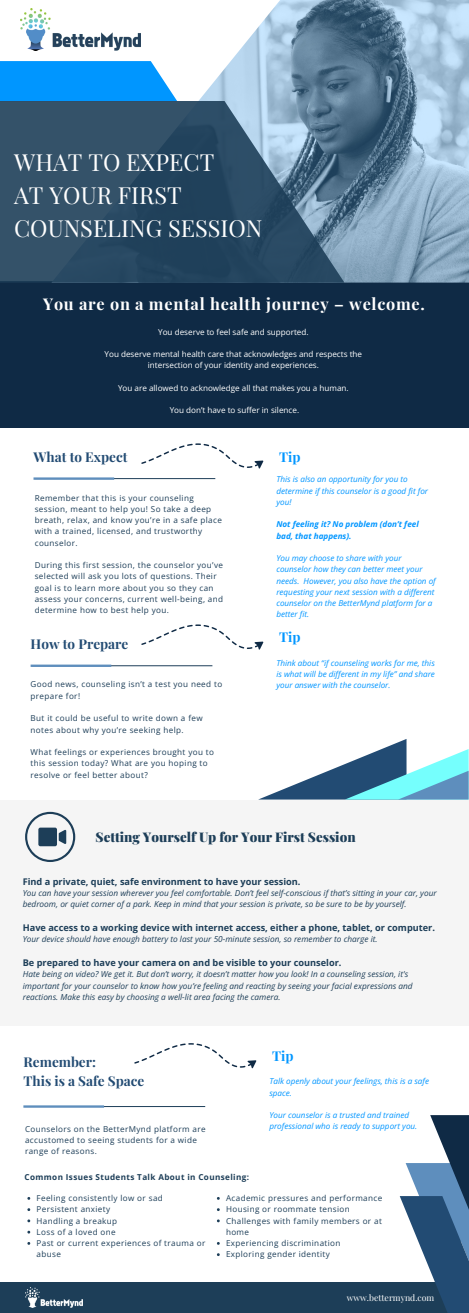
<style>
.page{position:relative;width:469px;height:1313px;background:#fff}
.page>*{position:absolute;margin:0;border:0;box-sizing:border-box;transform-origin:0 0}
.t1{font:23.5px/32.8px "Playfair Display";color:#fff}
.t2{font:700 16.25px "Playfair Display";letter-spacing:.045em;color:#fff}
.t3{font:700 13.5px "Playfair Display";color:#224b73}
.t4{font:700 13.5px "Playfair Display";color:#0096ff}
.t5{font:900 13.31px "Playfair Display";color:#1d3e58}
.t6{font:700 9.19px "Open Sans";color:#1d3e58}
.t7{font:8.75px "Playfair Display";color:#fff}
.t8{font:italic 8.25px/11.2px "Open Sans";color:#1d3e58}
.t9{font:8.12px/11.2px "Open Sans";letter-spacing:.045em;color:#1d3e58}
.t10{font:italic 8.12px/11.2px "Open Sans";color:#0096ff}
.t11{font:8.12px "Open Sans";color:#fff}
.t12{font:italic 700 8.12px/11.2px "Open Sans";color:#0096ff}
.t13{font:700 8.12px "Open Sans";letter-spacing:.045em;color:#1d3e58}
</style>
<div class="page">
<div style="left:0;top:800px;width:468px;height:225px;background:#f5f5f5"></div>
<div style="left:0;top:1282px;width:469px;height:30px;background:#1d3e58"></div>
<img style="left:25px;top:1287px;width:58px;height:20px">
<div style="left:0;top:281px;width:469px;height:147px;background:#0f2a45"></div>
<img style="left:198px;top:0;width:271px;height:282px">
<svg style="left:0;top:61px;width:177px;height:40px;background:#139dff"></svg>
<svg style="left:0;top:101px;width:344px;height:181px;background:#395871"></svg>
<img style="left:21px;top:9px;width:120px;height:42px">
<hr style="left:35px;top:478px;width:180px;height:1px;background:#1d3e58">
<hr style="left:33px;top:477px;width:81px;height:3px;background:#5e8ebd">
<hr style="left:32px;top:665px;width:180px;height:1px;background:#1d3e58">
<hr style="left:31px;top:664px;width:80px;height:3px;background:#5e8ebd">
<svg style="left:141px;top:443px;width:122px;height:26px"></svg>
<svg style="left:141px;top:624px;width:122px;height:26px"></svg>
<hr style="left:25px;top:1106px;width:180px;height:1px;background:#1d3e58">
<hr style="left:23px;top:1105px;width:81px;height:2px;background:#5e8ebd">
<svg style="left:134px;top:1043px;width:122px;height:25px"></svg>
<svg style="left:25px;top:812px;width:50px;height:50px"></svg>
<svg style="left:259px;top:739px;width:209px;height:60px"></svg>
<svg style="left:399px;top:1115px;width:70px;height:197px"></svg>
<p class="t1" style="left:14px;top:145px;width:202px">WHAT TO EXPECT</p>
<p class="t1" style="left:14px;top:178px;width:250px">AT YOUR FIRST<br>COUNSELING SESSION</p>
<p class="t2" style="left:43px;top:292px;width:383px">You are on a mental health journey – welcome.</p>
<p class="t11" style="left:158px;top:326px;width:152px">You deserve to feel safe and supported.</p>
<p class="t11" style="left:105px;top:348px;width:259px">You deserve mental health care that acknowledges and respects the</p>
<p class="t11" style="left:148px;top:360px;width:173px">intersection of your identity and experiences.</p>
<p class="t11" style="left:118px;top:382px;width:232px">You are allowed to acknowledge all that makes you a human.</p>
<p class="t11" style="left:170px;top:405px;width:131px">You don’t have to suffer in silence.</p>
<p class="t3" style="left:33px;top:447px;width:95px">What to Expect</p>
<p class="t9" style="left:35px;top:492px;width:189px">Remember that this is your counseling session, meant to help you! So take a deep breath, relax, and know you’re in a safe place with a trained, licensed, and trustworthy counselor.</p>
<p class="t9" style="left:35px;top:559px;width:190px">During this first session, the counselor you’ve selected will ask you lots of questions. Their goal is to learn more about you so they can assess your concerns, current well-being, and determine how to best help you.</p>
<p class="t3" style="left:31px;top:634px;width:99px">How to Prepare</p>
<p class="t4" style="left:279px;top:447px;width:23px">Tip</p>
<p class="t10" style="left:276px;top:473px;width:153px">This is also an opportunity for you to determine if this counselor is a good fit for you!</p>
<p class="t12" style="left:276px;top:518px;width:144px">Not feeling it? No problem (don’t feel bad, that happens).</p>
<p class="t10" style="left:276px;top:552px;width:161px">You may choose to share with your counselor how they can better meet your needs. However, you also have the option of requesting your next session with a different counselor on the BetterMynd platform for a better fit.</p>
<p class="t4" style="left:279px;top:627px;width:23px">Tip</p>
<p class="t10" style="left:276px;top:657px;width:160px">Think about “if counseling works for me, this is what will be different in my life” and share</p>
<p class="t9" style="left:31px;top:678px;width:193px">Good news, counseling isn’t a test you need to</p>
<p class="t10" style="left:276px;top:679px;width:116px">your answer with the counselor.</p>
<p class="t9" style="left:31px;top:690px;width:51px">prepare for!</p>
<p class="t9" style="left:31px;top:712px;width:173px">But it could be useful to write down a few notes about why you’re seeking help.</p>
<p class="t9" style="left:31px;top:746px;width:185px">What feelings or experiences brought you to this session today? What are you hoping to resolve or feel better about?</p>
<p class="t5" style="left:95px;top:828px;width:261px">Setting Yourself Up for Your First Session</p>
<p class="t6" style="left:23px;top:874px;width:279px">Find a private, quiet, safe environment to have your session.</p>
<p class="t8" style="left:23px;top:887px;width:415px">You can have your session wherever you feel comfortable. Don’t feel self-conscious if that’s sitting in your car, your bedroom, or quiet corner of a park. Keep in mind that your session is private, so be sure to be by yourself.</p>
<p class="t6" style="left:23px;top:921px;width:414px">Have access to a working device with internet access, either a phone, tablet, or computer.</p>
<p class="t8" style="left:23px;top:933px;width:356px">Your device should have enough battery to last your 50-minute session, so remember to charge it.</p>
<p class="t6" style="left:23px;top:956px;width:320px">Be prepared to have your camera on and be visible to your counselor.</p>
<p class="t8" style="left:23px;top:968px;width:391px">Hate being on video? We get it. But don’t worry, it doesn’t matter how you look! In a counseling session, it's important for your counselor to know how you’re feeling and reacting by seeing your facial expressions and reactions. Make this easy by choosing a well-lit area facing the camera.</p>
<p class="t3" style="left:24px;top:1052px;width:74px">Remember:</p>
<p class="t3" style="left:24px;top:1071px;width:122px">This is a Safe Space</p>
<p class="t9" style="left:25px;top:1123px;width:182px">Counselors on the BetterMynd platform are accustomed to seeing students for a wide range of reasons.</p>
<p class="t4" style="left:272px;top:1046px;width:23px">Tip</p>
<p class="t10" style="left:269px;top:1075px;width:161px">Talk openly about your feelings, this is a safe space.</p>
<p class="t10" style="left:269px;top:1109px;width:149px">Your counselor is a trusted and trained professional who is ready to support you.</p>
<p class="t13" style="left:25px;top:1171px;width:226px">Common Issues Students Talk About in Counseling:</p>
<p class="t9" style="left:37px;top:1192px;width:128px">Feeling consistently low or sad</p>
<p class="t9" style="left:37px;top:1203px;width:75px">Persistent anxiety</p>
<p class="t9" style="left:37px;top:1214px;width:82px">Handling a breakup</p>
<p class="t9" style="left:37px;top:1226px;width:81px">Loss of a loved one</p>
<p class="t9" style="left:37px;top:1237px;width:170px">Past or current experiences of trauma or abuse</p>
<p class="t9" style="left:226px;top:1192px;width:158px">Academic pressures and performance</p>
<p class="t9" style="left:226px;top:1203px;width:125px">Housing or roommate tension</p>
<p class="t9" style="left:226px;top:1214px;width:157px">Challenges with family members or at home</p>
<p class="t9" style="left:226px;top:1237px;width:116px">Experiencing discrimination</p>
<p class="t9" style="left:226px;top:1248px;width:105px">Exploring gender identity</p>
<p class="t7" style="left:347px;top:1291px;width:89px">www.bettermynd.com</p>
</div>
